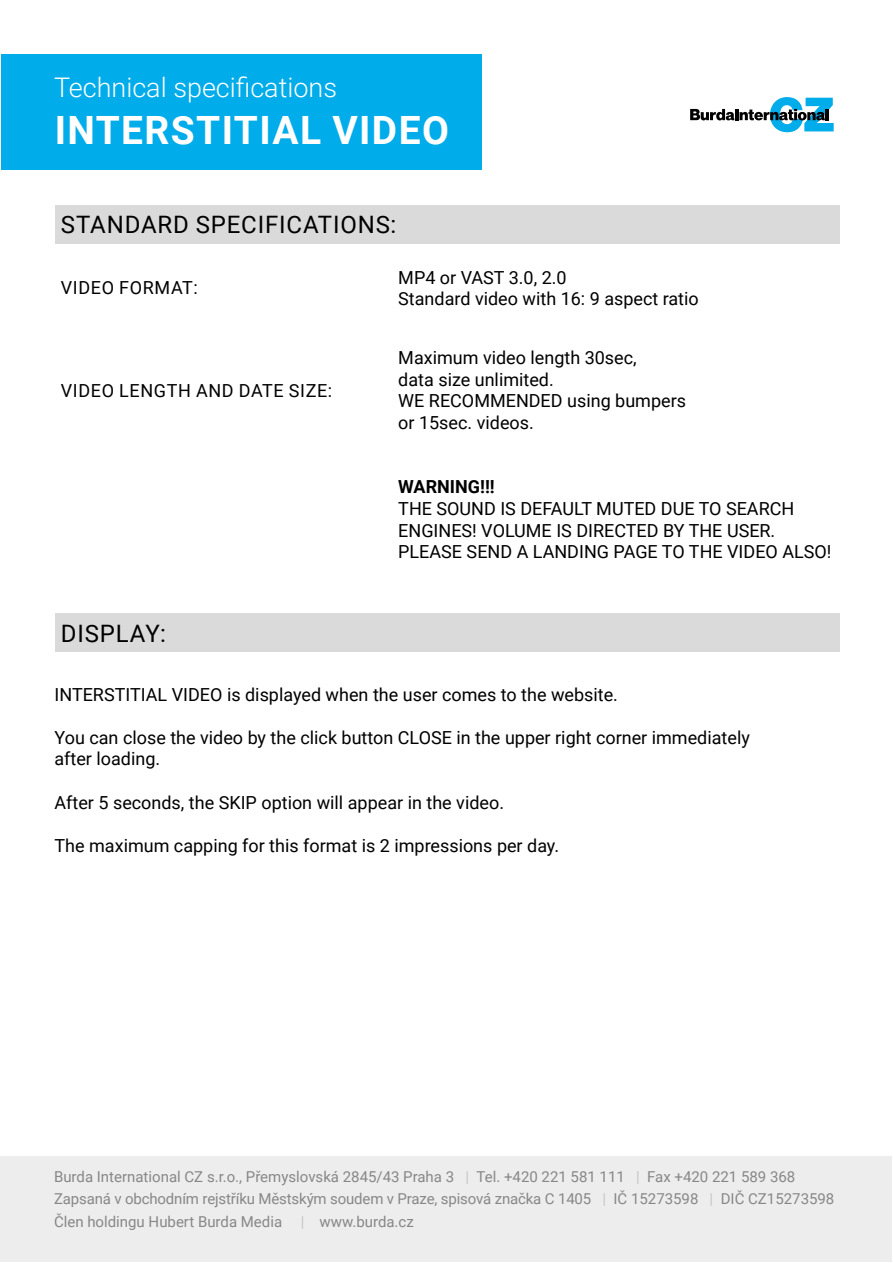
<style>
.page{position:relative;width:893px;height:1263px;background:#fff}
.page>*{position:absolute;margin:0;border:0;box-sizing:border-box;transform-origin:0 0}
.t1{font:700 39px "Roboto";letter-spacing:.035em;color:#fff}
.t2{font:300 27px "Roboto";color:#fff}
.t3{font:24px "Roboto";letter-spacing:.035em;color:#000}
.t4{font:18px/21.6px "Roboto";color:#000}
.t5{font:18px "Roboto";letter-spacing:.035em;color:#000}
.t6{font:700 18px "Roboto";color:#000}
.t7{font:15px/22.5px "Roboto";color:#878787}
.s1{color:#c6c6c6}
</style>
<div class="page">
<div style="left:1px;top:1157px;width:891px;height:105px;background:#ededed"></div>
<div style="left:1px;top:54px;width:481px;height:115px;background:#00ace9"></div>
<svg style="left:690px;top:97px;width:144px;height:35px"></svg>
<div style="left:55px;top:205px;width:784px;height:38px;background:#dadada"></div>
<div style="left:55px;top:614px;width:784px;height:38px;background:#dadada"></div>
<h2 class="t2" style="left:54px;top:68px;width:285px">Technical specifications</h2>
<h1 class="t1" style="left:55px;top:102px;width:396px">INTERSTITIAL VIDEO</h1>
<h3 class="t3" style="left:61px;top:208px;width:337px">STANDARD SPECIFICATIONS:</h3>
<p class="t5" style="left:61px;top:275px;width:138px">VIDEO FORMAT:</p>
<p class="t4" style="left:398px;top:266px;width:302px">MP4 or VAST 3.0, 2.0<br>Standard video with 16: 9 aspect ratio</p>
<p class="t5" style="left:61px;top:378px;width:273px">VIDEO LENGTH AND DATE SIZE:</p>
<h3 class="t3" style="left:61px;top:616px;width:107px">DISPLAY:</h3>
<p class="t4" style="left:398px;top:346px;width:289px">Maximum video length 30sec,<br>data size unlimited.<br>WE RECOMMENDED using bumpers or 15sec. videos.</p>
<p class="t6" style="left:398px;top:474px;width:98px">WARNING!!!</p>
<p class="t4" style="left:398px;top:497px;width:435px">THE SOUND IS DEFAULT MUTED DUE TO SEARCH<br>ENGINES! VOLUME IS DIRECTED BY THE USER.<br>PLEASE SEND A LANDING PAGE TO THE VIDEO ALSO!</p>
<p class="t4" style="left:55px;top:683px;width:565px">INTERSTITIAL VIDEO is displayed when the user comes to the website.</p>
<p class="t4" style="left:55px;top:726px;width:697px">You can close the video by the click button CLOSE in the upper right corner immediately after loading.</p>
<p class="t4" style="left:55px;top:791px;width:451px">After 5 seconds, the SKIP option will appear in the video.</p>
<p class="t4" style="left:55px;top:834px;width:506px">The maximum capping for this format is 2 impressions per day.</p>
<p class="t7" style="left:54px;top:1164px;width:782px">Burda International CZ s.r.o., Přemyslovská 2845/43 Praha 3 <span class="s1">|</span> Tel. +420 221 581 111 <span class="s1">|</span> Fax +420 221 589 368<br>Zapsaná v obchodním rejstříku Městským soudem v Praze, spisová značka C 1405 <span class="s1">|</span> IČ 15273598 <span class="s1">|</span> DIČ CZ15273598<br>Člen holdingu Hubert Burda Media <span class="s1">|</span> www.burda.cz</p>
</div>
